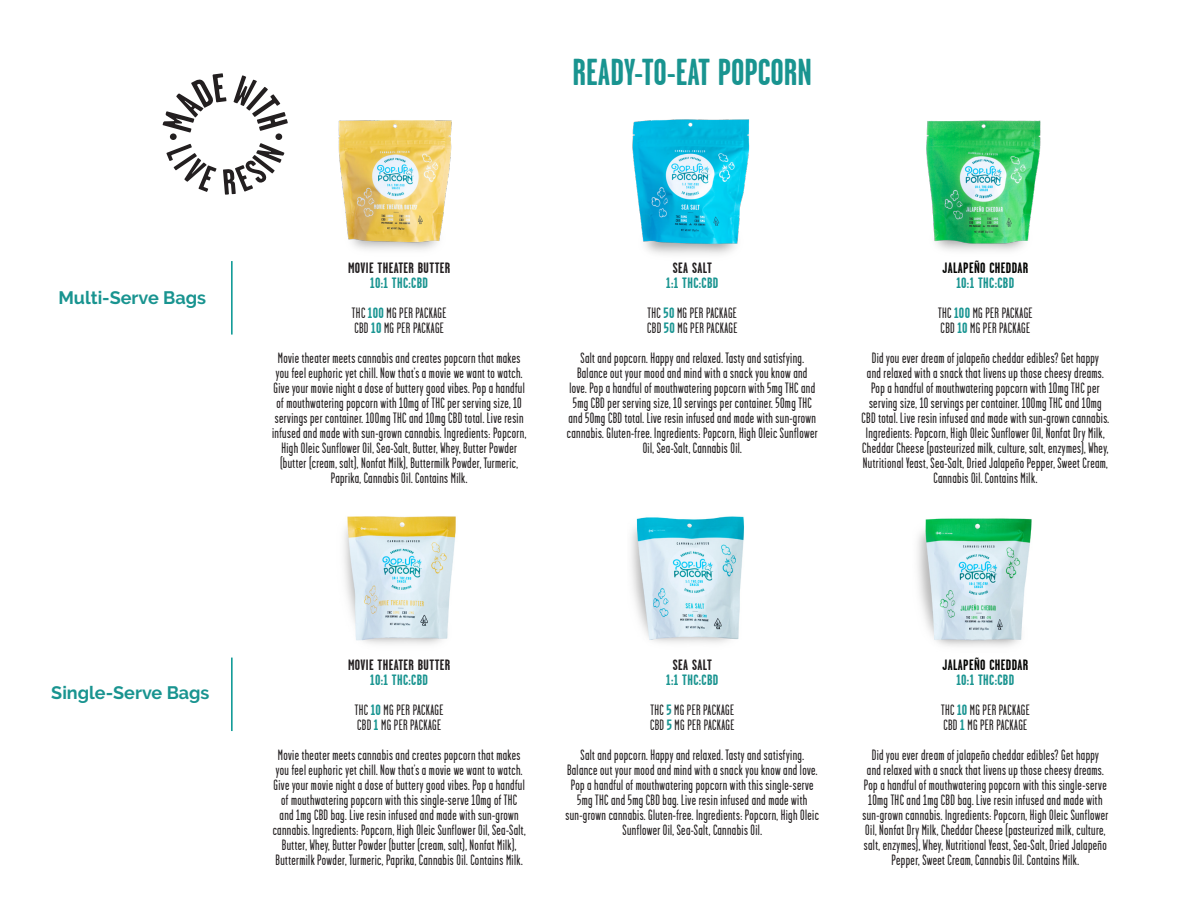
<style>
.page{position:relative;width:1188px;height:918px;background:#fff}
.page>*{position:absolute;margin:0;border:0;box-sizing:border-box;transform-origin:0 0}
.t1{font:700 37.5px "Garage Gothic";color:#199490}
.t2{font:700 18px "Raleway";color:#199490}
.t3{font:15px/15px "Garage Gothic";letter-spacing:.025em;color:#231f20;text-align:center}
.t4{font:700 15px "Garage Gothic";letter-spacing:.025em;color:#199490}
.t5{font:700 15px "Garage Gothic";letter-spacing:.025em;color:#231f20}
.t6{font:700 15px "Garage Gothic";letter-spacing:.025em;color:#040503}
.s1{font-weight:700;color:#199592}
</style>
<div class="page">
<hr style="left:231px;top:658px;width:2px;height:73px;background:#009490">
<svg style="left:162px;top:73px;width:65px;height:60px"></svg>
<svg style="left:233px;top:75px;width:55px;height:56px"></svg>
<svg style="left:166px;top:144px;width:51px;height:48px"></svg>
<svg style="left:223px;top:143px;width:62px;height:52px"></svg>
<div style="left:275px;top:133px;width:7px;height:7px;background:#231f20;border-radius:50%"></div>
<div style="left:170px;top:133px;width:7px;height:7px;background:#231f20;border-radius:50%"></div>
<img style="left:338px;top:120px;width:114px;height:130px">
<img style="left:632px;top:119px;width:118px;height:135px">
<img style="left:926px;top:120px;width:115px;height:131px">
<img style="left:344px;top:516px;width:112px;height:128px">
<img style="left:631px;top:516px;width:113px;height:127px">
<img style="left:917px;top:518px;width:115px;height:129px">
<hr style="left:231px;top:261px;width:2px;height:74px;background:#009490">
<p class="t1" style="left:573px;top:53px;width:241px">READY-TO-EAT POPCORN</p>
<p class="t2" style="left:58px;top:287px;width:149px">Multi-Serve Bags</p>
<p class="t5" style="left:348px;top:260px;width:104px">MOVIE THEATER BUTTER</p>
<p class="t4" style="left:370px;top:275px;width:59px">10:1 THC:CBD</p>
<p class="t3" style="left:352px;top:306px;width:96px">THC <span class="s1">100</span> MG PER PACKAGE</p>
<p class="t3" style="left:354px;top:321px;width:91px">CBD <span class="s1">10</span> MG PER PACKAGE</p>
<p class="t3" style="left:272px;top:351px;width:256px">Movie theater meets cannabis and creates popcorn that makes you feel euphoric yet chill. Now that’s a movie we want to watch.<br>Give your movie night a dose of buttery good vibes. Pop a handful of mouthwatering popcorn with 10mg of THC per serving size, 10 servings per container. 100mg THC and 10mg CBD total. Live resin infused and made with sun-grown cannabis. Ingredients: Popcorn, High Oleic Sunflower Oil, Sea-Salt, Butter, Whey, Butter Powder (butter (cream, salt), Nonfat Milk), Buttermilk Powder, Turmeric, Paprika, Cannabis Oil. Contains Milk.</p>
<p class="t5" style="left:673px;top:260px;width:41px">SEA SALT</p>
<p class="t4" style="left:666px;top:275px;width:54px">1:1 THC:CBD</p>
<p class="t3" style="left:648px;top:306px;width:91px">THC <span class="s1">50</span> MG PER PACKAGE</p>
<p class="t3" style="left:647px;top:321px;width:92px">CBD <span class="s1">50</span> MG PER PACKAGE</p>
<p class="t3" style="left:567px;top:351px;width:252px">Salt and popcorn. Happy and relaxed. Tasty and satisfying.<br>Balance out your mood and mind with a snack you know and love. Pop a handful of mouthwatering popcorn with 5mg THC and 5mg CBD per serving size, 10 servings per container. 50mg THC and 50mg CBD total. Live resin infused and made with sun-grown cannabis. Gluten-free. Ingredients: Popcorn, High Oleic Sunflower Oil, Sea-Salt, Cannabis Oil.</p>
<p class="t6" style="left:943px;top:260px;width:87px">JALAPEÑO CHEDDAR</p>
<p class="t4" style="left:956px;top:275px;width:59px">10:1 THC:CBD</p>
<p class="t3" style="left:938px;top:306px;width:96px">THC <span class="s1">100</span> MG PER PACKAGE</p>
<p class="t3" style="left:941px;top:321px;width:91px">CBD <span class="s1">10</span> MG PER PACKAGE</p>
<p class="t3" style="left:862px;top:351px;width:249px">Did you ever dream of jalapeño cheddar edibles? Get happy<br>and relaxed with a snack that livens up those cheesy dreams.<br>Pop a handful of mouthwatering popcorn with 10mg THC per serving size, 10 servings per container. 100mg THC and 10mg CBD total. Live resin infused and made with sun-grown cannabis.<br>Ingredients: Popcorn, High Oleic Sunflower Oil, Nonfat Dry Milk, Cheddar Cheese (pasteurized milk, culture, salt, enzymes), Whey, Nutritional Yeast, Sea-Salt, Dried Jalapeño Pepper, Sweet Cream, Cannabis Oil. Contains Milk.</p>
<p class="t2" style="left:51px;top:682px;width:160px">Single-Serve Bags</p>
<p class="t5" style="left:348px;top:656px;width:104px">MOVIE THEATER BUTTER</p>
<p class="t4" style="left:370px;top:671px;width:59px">10:1 THC:CBD</p>
<p class="t3" style="left:355px;top:702px;width:90px">THC <span class="s1">10</span> MG PER PACKAGE</p>
<p class="t3" style="left:357px;top:717px;width:85px">CBD <span class="s1">1</span> MG PER PACKAGE</p>
<p class="t3" style="left:273px;top:747px;width:254px">Movie theater meets cannabis and creates popcorn that makes you feel euphoric yet chill. Now that’s a movie we want to watch.<br>Give your movie night a dose of buttery good vibes. Pop a handful of mouthwatering popcorn with this single-serve 10mg of THC and 1mg CBD bag. Live resin infused and made with sun-grown cannabis. Ingredients: Popcorn, High Oleic Sunflower Oil, Sea-Salt, Butter, Whey, Butter Powder (butter (cream, salt), Nonfat Milk), Buttermilk Powder, Turmeric, Paprika, Cannabis Oil. Contains Milk.</p>
<p class="t5" style="left:673px;top:656px;width:41px">SEA SALT</p>
<p class="t4" style="left:666px;top:671px;width:54px">1:1 THC:CBD</p>
<p class="t3" style="left:650px;top:702px;width:85px">THC <span class="s1">5</span> MG PER PACKAGE</p>
<p class="t3" style="left:650px;top:717px;width:86px">CBD <span class="s1">5</span> MG PER PACKAGE</p>
<p class="t3" style="left:566px;top:747px;width:255px">Salt and popcorn. Happy and relaxed. Tasty and satisfying.<br>Balance out your mood and mind with a snack you know and love.<br>Pop a handful of mouthwatering popcorn with this single-serve 5mg THC and 5mg CBD bag. Live resin infused and made with sun-grown cannabis. Gluten-free. Ingredients: Popcorn, High Oleic Sunflower Oil, Sea-Salt, Cannabis Oil.</p>
<p class="t6" style="left:943px;top:656px;width:87px">JALAPEÑO CHEDDAR</p>
<p class="t4" style="left:956px;top:671px;width:59px">10:1 THC:CBD</p>
<p class="t3" style="left:941px;top:702px;width:90px">THC <span class="s1">10</span> MG PER PACKAGE</p>
<p class="t3" style="left:943px;top:717px;width:85px">CBD <span class="s1">1</span> MG PER PACKAGE</p>
<p class="t3" style="left:862px;top:747px;width:247px">Did you ever dream of jalapeño cheddar edibles? Get happy<br>and relaxed with a snack that livens up those cheesy dreams.<br>Pop a handful of mouthwatering popcorn with this single-serve 10mg THC and 1mg CBD bag. Live resin infused and made with sun-grown cannabis. Ingredients: Popcorn, High Oleic Sunflower Oil, Nonfat Dry Milk, Cheddar Cheese (pasteurized milk, culture, salt, enzymes), Whey, Nutritional Yeast, Sea-Salt, Dried Jalapeño Pepper, Sweet Cream, Cannabis Oil. Contains Milk.</p>
</div>
